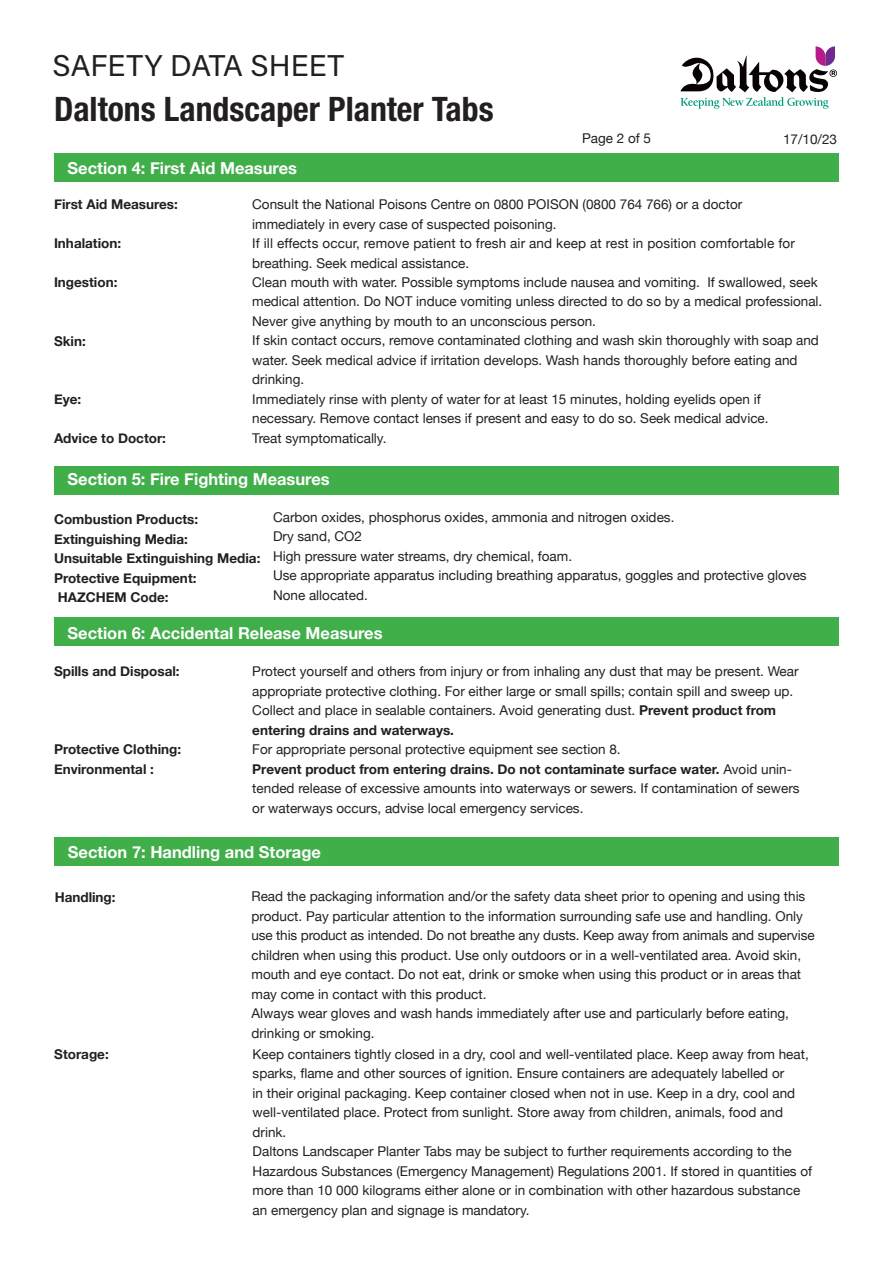
<style>
.page{position:relative;width:893px;height:1263px;background:#fff}
.page>*{position:absolute;margin:0;border:0;box-sizing:border-box;transform-origin:0 0}
.t1{font:700 condensed 33.75px "Helvetica Neue LT Pro";color:#231f20}
.t2{font:30px "Acumin Pro";color:#231f20}
.t3{font:700 16.5px "Helvetica Neue";color:#fff}
.t4{font:13.5px/19.5px "Helvetica Neue";color:#231f20}
.t5{font:700 13.5px/19.5px "Helvetica Neue";color:#231f20}
.s1{font-weight:700}
</style>
<div class="page">
<div style="left:54px;top:154px;width:785px;height:28px;background:#40ae49"></div>
<svg style="left:680px;top:46px;width:157px;height:63px"></svg>
<div style="left:54px;top:466px;width:785px;height:29px;background:#40ae49"></div>
<div style="left:54px;top:618px;width:785px;height:28px;background:#40ae49"></div>
<div style="left:54px;top:837px;width:785px;height:29px;background:#40ae49"></div>
<h2 class="t2" style="left:52px;top:45px;width:293px">SAFETY DATA SHEET</h2>
<h1 class="t1" style="left:54px;top:88px;width:441px">Daltons Landscaper Planter Tabs</h1>
<p class="t4" style="left:582px;top:128px;width:71px">Page 2 of 5</p>
<p class="t4" style="left:783px;top:129px;width:56px">17/10/23</p>
<p class="t3" style="left:68px;top:157px;width:231px">Section 4: First Aid Measures</p>
<p class="t5" style="left:54px;top:194px;width:125px">First Aid Measures:</p>
<p class="t5" style="left:54px;top:233px;width:69px">Inhalation:</p>
<p class="t5" style="left:54px;top:272px;width:65px">Ingestion:</p>
<p class="t4" style="left:252px;top:194px;width:572px">Consult the National Poisons Centre on 0800 POISON (0800 764 766) or a doctor<br>immediately in every case of suspected poisoning.<br>If ill effects occur, remove patient to fresh air and keep at rest in position comfortable for breathing. Seek medical assistance.<br>Clean mouth with water. Possible symptoms include nausea and vomiting. If swallowed, seek medical attention. Do NOT induce vomiting unless directed to do so by a medical professional.<br>Never give anything by mouth to an unconscious person.<br>If skin contact occurs, remove contaminated clothing and wash skin thoroughly with soap and water. Seek medical advice if irritation develops. Wash hands thoroughly before eating and drinking.<br>Immediately rinse with plenty of water for at least 15 minutes, holding eyelids open if necessary. Remove contact lenses if present and easy to do so. Seek medical advice.<br>Treat symptomatically.</p>
<p class="t3" style="left:68px;top:469px;width:264px">Section 5: Fire Fighting Measures</p>
<p class="t5" style="left:54px;top:509px;width:208px">Combustion Products:<br>Extinguishing Media:<br>Unsuitable Extinguishing Media:<br>Protective Equipment:<br>HAZCHEM Code:</p>
<p class="t4" style="left:273px;top:507px;width:535px">Carbon oxides, phosphorus oxides, ammonia and nitrogen oxides.<br>Dry sand, CO2<br>High pressure water streams, dry chemical, foam.<br>Use appropriate apparatus including breathing apparatus, goggles and protective gloves None allocated.</p>
<p class="t3" style="left:68px;top:622px;width:316px">Section 6: Accidental Release Measures</p>
<p class="t4" style="left:252px;top:661px;width:548px">Protect yourself and others from injury or from inhaling any dust that may be present. Wear appropriate protective clothing. For either large or small spills; contain spill and sweep up.<br>Collect and place in sealable containers. Avoid generating dust. <span class="s1">Prevent product from entering drains and waterways.</span></p>
<p class="t4" style="left:252px;top:739px;width:549px">For appropriate personal protective equipment see section 8.<br><span class="s1">Prevent product from entering drains. Do not contaminate surface water.</span> Avoid unin&shy;tended release of excessive amounts into waterways or sewers. If contamination of sewers or waterways occurs, advise local emergency services.</p>
<p class="t5" style="left:54px;top:331px;width:33px">Skin:</p>
<p class="t5" style="left:54px;top:389px;width:29px">Eye:</p>
<p class="t5" style="left:54px;top:428px;width:114px">Advice to Doctor:</p>
<p class="t5" style="left:54px;top:661px;width:127px">Spills and Disposal:</p>
<p class="t5" style="left:54px;top:739px;width:129px">Protective Clothing:<br>Environmental :</p>
<p class="t3" style="left:68px;top:842px;width:255px">Section 7: Handling and Storage</p>
<p class="t5" style="left:55px;top:887px;width:62px">Handling:</p>
<p class="t4" style="left:251px;top:886px;width:565px">Read the packaging information and/or the safety data sheet prior to opening and using this product. Pay particular attention to the information surrounding safe use and handling. Only use this product as intended. Do not breathe any dusts. Keep away from animals and supervise children when using this product. Use only outdoors or in a well-ventilated area. Avoid skin, mouth and eye contact. Do not eat, drink or smoke when using this product or in areas that may come in contact with this product.<br>Always wear gloves and wash hands immediately after use and particularly before eating, drinking or smoking.</p>
<p class="t5" style="left:54px;top:1044px;width:56px">Storage:</p>
<p class="t4" style="left:253px;top:1044px;width:561px">Keep containers tightly closed in a dry, cool and well-ventilated place. Keep away from heat, sparks, flame and other sources of ignition. Ensure containers are adequately labelled or<br>in their original packaging. Keep container closed when not in use. Keep in a dry, cool and well-ventilated place. Protect from sunlight. Store away from children, animals, food and drink.<br>Daltons Landscaper Planter Tabs may be subject to further requirements according to the Hazardous Substances (Emergency Management) Regulations 2001. If stored in quantities of more than 10 000 kilograms either alone or in combination with other hazardous substance an emergency plan and signage is mandatory.</p>
</div>
